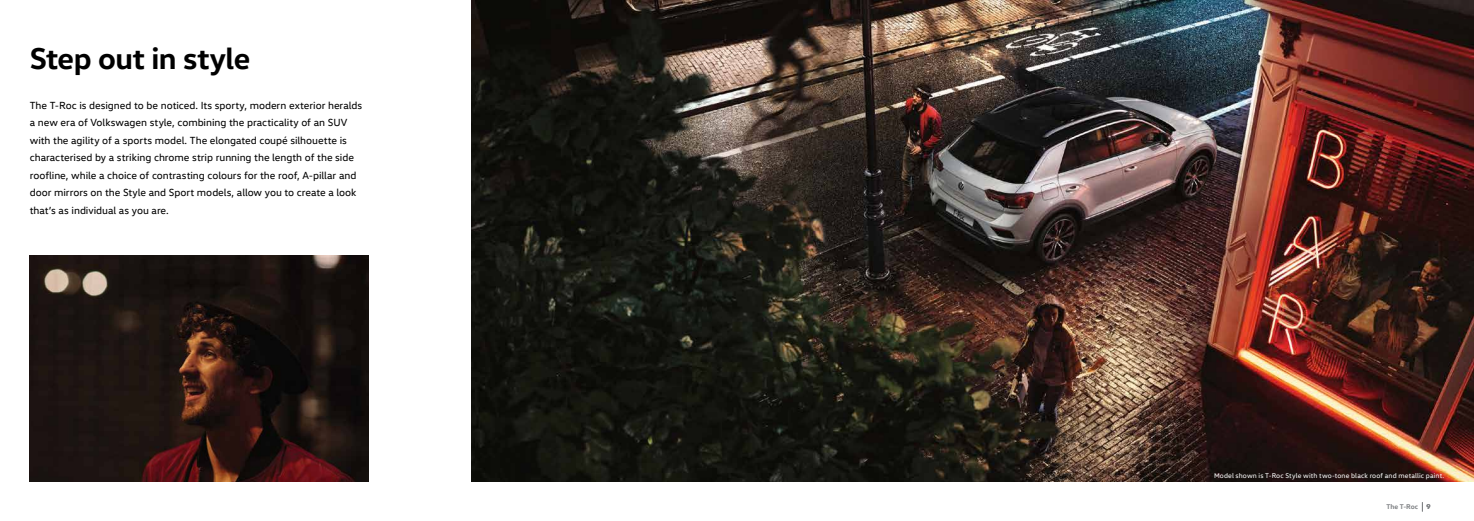
<style>
.page{position:relative;width:1474px;height:521px;background:#fff}
.page>*{position:absolute;margin:0;border:0;box-sizing:border-box;transform-origin:0 0}
.t1{font:700 30.62px "VW Head";letter-spacing:-.02em;color:#000}
.t2{font:10.5px/17.5px "VW Head";letter-spacing:-.005em;color:#000}
.t3{font:7px "VW Head";letter-spacing:.015em;color:#fff}
.t4{font:700 7px "VW Head";color:#808285}
</style>
<div class="page">
<img style="left:29px;top:255px;width:339px;height:226px">
<img style="left:471px;top:0;width:1002px;height:481px">
<h1 class="t1" style="left:30px;top:38px;width:222px">Step out in style</h1>
<p class="t2" style="left:30px;top:96px;width:334px">The T-Roc is designed to be noticed. Its sporty, modern exterior heralds a new era of Volkswagen style, combining the practicality of an SUV with the agility of a sports model. The elongated coupé silhouette is characterised by a striking chrome strip running the length of the side roofline, while a choice of contrasting colours for the roof, A-pillar and door mirrors on the Style and Sport models, allow you to create a look that’s as individual as you are.</p>
<p class="t3" style="left:1213px;top:471px;width:232px">Model shown is T-Roc Style with two-tone black roof and metallic paint.</p>
<p class="t4" style="left:1386px;top:502px;width:33px">The T-Roc</p>
<p class="t4" style="left:1426px;top:502px;width:6px">9</p>
</div>
